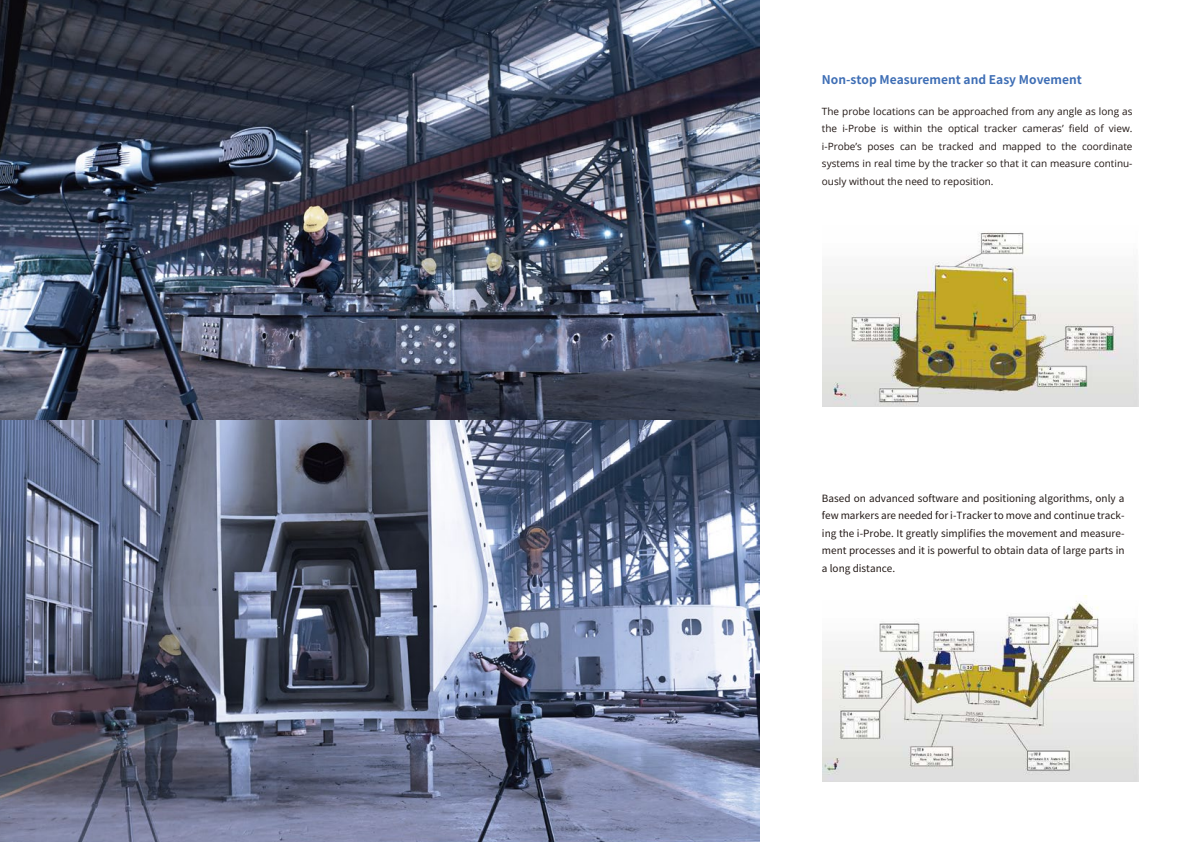
<style>
.page{position:relative;width:1191px;height:842px;background:#fff}
.page>*{position:absolute;margin:0;border:0;box-sizing:border-box;transform-origin:0 0}
.t1{font:700 12px "Source Han Sans CN";color:#3e6eb5}
.t2{font:10px/17.5px "Open Sans";color:#221815;text-align:justify}
.t3{font:10px/17.5px "Source Han Sans CN";color:#221815;text-align:justify}
</style>
<div class="page">
<img style="left:0;top:0;width:759px;height:420px">
<img style="left:0;top:420px;width:759px;height:422px">
<img style="left:822px;top:596px;width:317px;height:185px">
<img style="left:822px;top:232px;width:317px;height:174px">
<p class="t1" style="left:822px;top:73px;width:261px">Non-stop Measurement and Easy Movement</p>
<p class="t2" style="left:822px;top:103px;width:312px">The probe locations can be approached from any angle as long as the i-Probe is within the optical tracker cameras’ field of view. i-Probeís poses can be tracked and mapped to the coordinate systems in real time by the tracker so that it can measure continu&shy;ously without the need to reposition.</p>
<p class="t3" style="left:822px;top:490px;width:304px">Based on advanced software and positioning algorithms, only a few markers are needed for i-Tracker to move and continue track&shy;ing the i-Probe. It greatly simplifies the movement and measure&shy;ment processes and it is powerful to obtain data of large parts in a long distance.</p>
</div>
